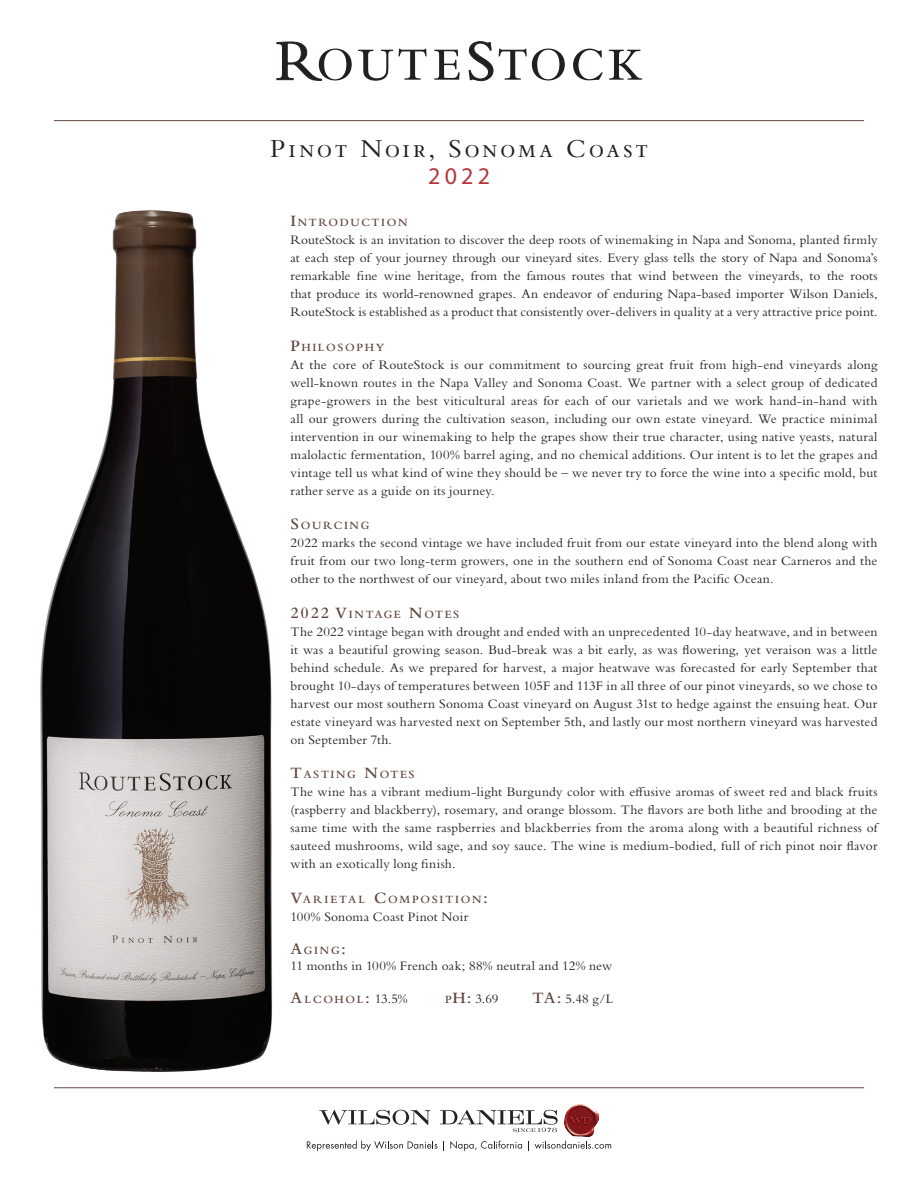
<style>
.page{position:relative;width:918px;height:1188px;background:#fff}
.page>*{position:absolute;margin:0;border:0;box-sizing:border-box;transform-origin:0 0}
.Detail_list{font:27px "Bembo SC";letter-spacing:.095em;color:#231f20}
.Detail_list-2{font:24px "Myriad Pro";color:#b2373e}
.Body_text{font:13.5px/18px "Bembo Std";letter-spacing:.015em;color:#231f20;text-align:justify}
.Subheads{font:600 11.55px "Bembo Std";letter-spacing:.145em;color:#60473d}
.Body_text-2{font:600 11.55px "Bembo Std";letter-spacing:.17em;color:#60473d}
.Body_text-3{font:600 11.55px "Bembo Std";letter-spacing:.15em;color:#60473d}
.s1{font-size:16.5px}
.s2{font-weight:400;font-size:13.5px;color:#231f20}
.s3{font-weight:600;font-size:11.55px;color:#60473d}
.s4{font-weight:600;font-size:16.5px;color:#60473d}
</style>
<div class="page">
<svg style="left:319px;top:1110px;width:111px;height:15px"></svg>
<img style="left:564px;top:1105px;width:35px;height:32px">
<svg style="left:440px;top:1110px;width:118px;height:22px"></svg>
<svg style="left:307px;top:1141px;width:137px;height:10px"></svg>
<svg style="left:450px;top:1141px;width:72px;height:10px"></svg>
<svg style="left:535px;top:1141px;width:76px;height:8px"></svg>
<svg style="left:277px;top:42px;width:75px;height:39px"></svg>
<svg style="left:358px;top:49px;width:69px;height:32px"></svg>
<svg style="left:434px;top:50px;width:26px;height:30px"></svg>
<svg style="left:469px;top:42px;width:24px;height:39px"></svg>
<svg style="left:499px;top:49px;width:66px;height:31px"></svg>
<svg style="left:573px;top:49px;width:30px;height:31px"></svg>
<svg style="left:609px;top:50px;width:33px;height:30px"></svg>
<hr style="left:54px;top:120px;width:810px;height:1px;background:#60473d">
<hr style="left:54px;top:1087px;width:810px;height:1px;background:#60473d">
<img style="left:40px;top:210px;width:232px;height:862px">
<p class="Detail_list" style="left:270px;top:134px;width:379px">Pinot Noir, Sonoma Coast</p>
<p class="Detail_list-2" style="left:428px;top:161px;width:63px">2022</p>
<p class="Subheads" style="left:291px;top:216px;width:119px"><span class="s1">I</span>NTRODUCTION</p>
<p class="Body_text" style="left:291px;top:231px;width:589px">RouteStock is an invitation to discover the deep roots of winemaking in Napa and Sonoma, planted firmly at each step of your journey through our vineyard sites. Every glass tells the story of Napa and Sonoma’s remarkable fine wine heritage, from the famous routes that wind between the vineyards, to the roots that produce its world-renowned grapes. An endeavor of enduring Napa-based importer Wilson Daniels, RouteStock is established as a product that consistently over-delivers in quality at a very attractive price point.</p>
<p class="Subheads" style="left:291px;top:340px;width:95px"><span class="s1">P</span>HILOSOPHY</p>
<p class="Body_text" style="left:291px;top:355px;width:589px">At the core of RouteStock is our commitment to sourcing great fruit from high-end vineyards along well-known routes in the Napa Valley and Sonoma Coast. We partner with a select group of dedicated grape-growers in the best viticultural areas for each of our varietals and we work hand-in-hand with all our growers during the cultivation season, including our own estate vineyard. We practice minimal intervention in our winemaking to help the grapes show their true character, using native yeasts, natural malolactic fermentation, 100% barrel aging, and no chemical additions. Our intent is to let the grapes and vintage tell us what kind of wine they should be – we never try to force the wine into a specific mold, but rather serve as a guide on its journey.</p>
<p class="Subheads" style="left:291px;top:519px;width:80px"><span class="s1">S</span> OURCING</p>
<p class="Body_text" style="left:291px;top:534px;width:588px">2022 marks the second vintage we have included fruit from our estate vineyard into the blend along with fruit from our two long-term growers, one in the southern end of Sonoma Coast near Carneros and the other to the northwest of our vineyard, about two miles inland from the Pacific Ocean.</p>
<p class="Subheads" style="left:291px;top:607px;width:170px"><span class="s1">2022 V</span>INTAGE <span class="s1">N</span>OTES</p>
<p class="Body_text" style="left:291px;top:622px;width:589px">The 2022 vintage began with drought and ended with an unprecedented 10-day heatwave, and in between it was a beautiful growing season. Bud-break was a bit early, as was flowering, yet veraison was a little behind schedule. As we prepared for harvest, a major heatwave was forecasted for early September that brought 10-days of temperatures between 105F and 113F in all three of our pinot vineyards, so we chose to harvest our most southern Sonoma Coast vineyard on August 31st to hedge against the ensuing heat. Our estate vineyard was harvested next on September 5th, and lastly our most northern vineyard was harvested on September 7th.</p>
<p class="Subheads" style="left:291px;top:768px;width:125px"><span class="s1">T</span>ASTING <span class="s1">N</span>OTES</p>
<p class="Body_text" style="left:291px;top:783px;width:588px">The wine has a vibrant medium-light Burgundy color with effusive aromas of sweet red and black fruits (raspberry and blackberry), rosemary, and orange blossom. The flavors are both lithe and brooding at the same time with the same raspberries and blackberries from the aroma along with a beautiful richness of sauteed mushrooms, wild sage, and soy sauce. The wine is medium-bodied, full of rich pinot noir flavor with an exotically long finish.</p>
<p class="Body_text-2" style="left:291px;top:892px;width:199px"><span class="s1">V</span>ARIETAL <span class="s1">C</span>OMPOSITION<span class="s1">:</span></p>
<p class="Body_text" style="left:291px;top:907px;width:179px">100% Sonoma Coast Pinot Noir</p>
<p class="Body_text-3" style="left:291px;top:943px;width:57px"><span class="s1">A</span>GING<span class="s1">:</span></p>
<p class="Body_text" style="left:291px;top:957px;width:323px">11 months in 100% French oak; 88% neutral and 12% new</p>
<p class="Body_text-3" style="left:291px;top:993px;width:119px"><span class="s1">A</span>LCOHOL<span class="s1">:</span> <span class="s2">13.5%</span></p>
<p class="Body_text" style="left:445px;top:990px;width:55px"><span class="s3">P</span><span class="s4">H:</span> 3.69</p>
<p class="Body_text" style="left:532px;top:990px;width:82px"><span class="s4">TA :</span> 5.48 g/L</p>
</div>
